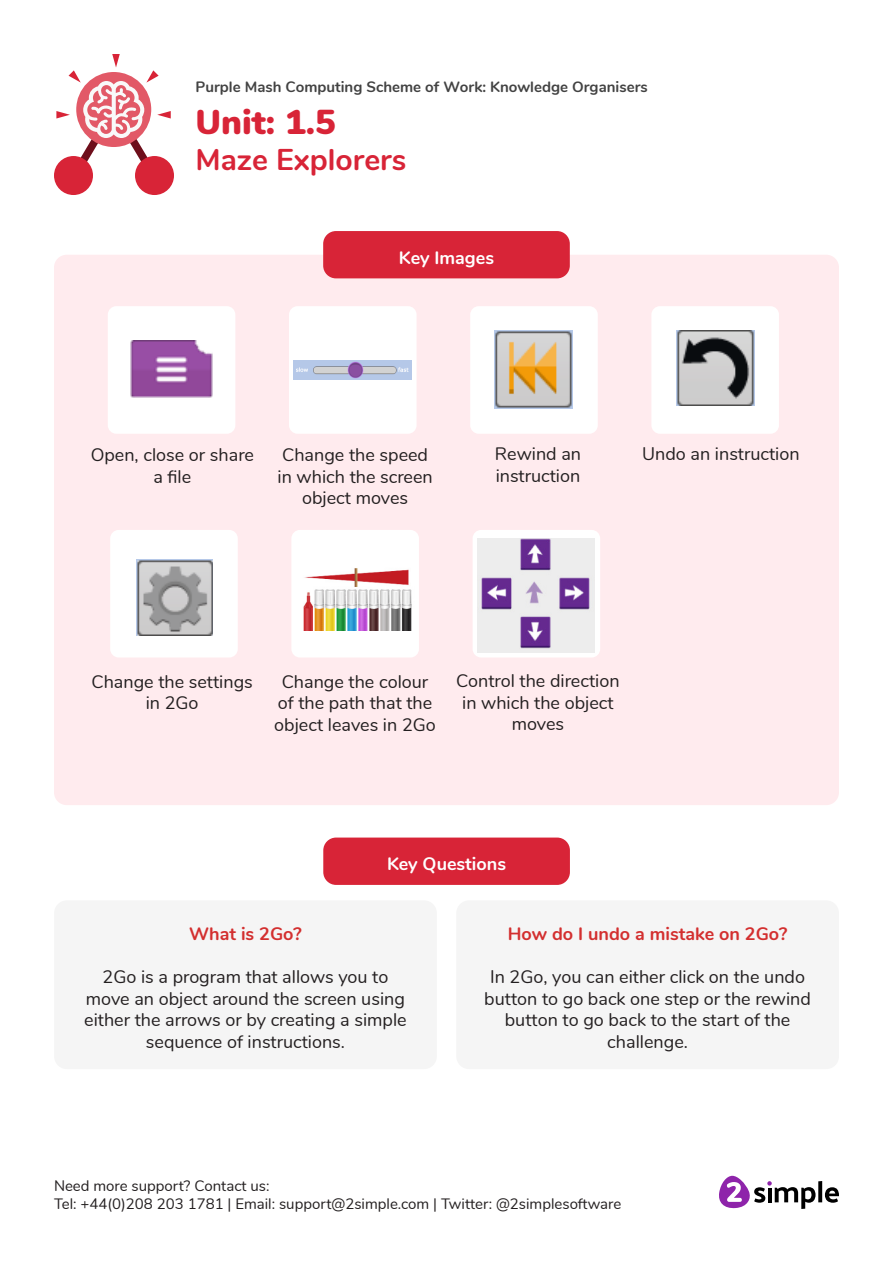
<style>
.page{position:relative;width:893px;height:1263px;background:#fff}
.page>*{position:absolute;margin:0;border:0;box-sizing:border-box;transform-origin:0 0}
.t1{font:900 34.5px "Nunito";color:#d82437}
.t2{font:700 30px "Nunito";color:#d82437}
.t3{font:18px/21.6px "Nunito";color:#231f20;text-align:center}
.t4{font:700 18px "Nunito";color:#d32f2f}
.t5{font:700 18px "Nunito";color:#fff}
.t6{font:15px/18px "Nunito";color:#231f20}
.t7{font:700 15px "Nunito";color:#424242}
</style>
<div class="page">
<svg style="left:818px;top:1181px;width:4px;height:21px"></svg>
<svg style="left:825px;top:1187px;width:14px;height:16px"></svg>
<svg style="left:719px;top:1176px;width:96px;height:33px"></svg>
<div style="left:54px;top:156px;width:39px;height:39px;background:#d82437;border-radius:50%"></div>
<div style="left:135px;top:156px;width:39px;height:39px;background:#d82437;border-radius:50%"></div>
<svg style="left:56px;top:54px;width:115px;height:133px"></svg>
<div style="left:54px;top:255px;width:785px;height:550px;background:#ffebee;border-radius:13px"></div>
<div style="left:323px;top:231px;width:247px;height:47px;background:#d82437;border-radius:13px"></div>
<div style="left:323px;top:837px;width:247px;height:48px;background:#d82437;border-radius:13px"></div>
<div style="left:456px;top:900px;width:383px;height:169px;background:#f5f5f5;border-radius:13px"></div>
<div style="left:54px;top:900px;width:383px;height:169px;background:#f5f5f5;border-radius:13px"></div>
<div style="left:108px;top:306px;width:127px;height:128px;background:#fff;border-radius:9px"></div>
<img style="left:130px;top:341px;width:83px;height:57px">
<div style="left:289px;top:306px;width:128px;height:128px;background:#fff;border-radius:9px"></div>
<div style="left:470px;top:306px;width:128px;height:128px;background:#fff;border-radius:9px"></div>
<div style="left:651px;top:306px;width:128px;height:128px;background:#fff;border-radius:9px"></div>
<div style="left:110px;top:530px;width:128px;height:127px;background:#fff;border-radius:9px"></div>
<div style="left:291px;top:530px;width:128px;height:127px;background:#fff;border-radius:9px"></div>
<div style="left:473px;top:530px;width:127px;height:127px;background:#fff;border-radius:9px"></div>
<img style="left:294px;top:361px;width:118px;height:18px">
<img style="left:303px;top:568px;width:109px;height:62px">
<img style="left:477px;top:539px;width:117px;height:113px">
<img style="left:495px;top:331px;width:78px;height:78px">
<img style="left:676px;top:331px;width:78px;height:75px">
<img style="left:136px;top:559px;width:77px;height:77px">
<p class="t7" style="left:196px;top:76px;width:454px">Purple Mash Computing Scheme of Work: Knowledge Organisers</p>
<p class="t1" style="left:196px;top:96px;width:142px">Unit: 1.5</p>
<p class="t2" style="left:196px;top:137px;width:212px">Maze Explorers</p>
<p class="t5" style="left:399px;top:244px;width:97px">Key Images</p>
<p class="t3" style="left:91px;top:443px;width:165px">Open, close or share a file</p>
<p class="t3" style="left:278px;top:443px;width:157px">Change the speed in which the screen object moves</p>
<p class="t3" style="left:495px;top:442px;width:88px;text-align:left">Rewind an instruction</p>
<p class="t3" style="left:642px;top:442px;width:159px">Undo an instruction</p>
<p class="t3" style="left:92px;top:670px;width:163px">Change the settings in 2Go</p>
<p class="t3" style="left:274px;top:670px;width:163px">Change the colour of the path that the object leaves in 2Go</p>
<p class="t3" style="left:456px;top:669px;width:165px">Control the direction in which the object moves</p>
<p class="t5" style="left:387px;top:850px;width:121px">Key Questions</p>
<p class="t4" style="left:189px;top:920px;width:114px">What is 2Go?</p>
<p class="t3" style="left:84px;top:965px;width:324px">2Go is a program that allows you to move an object around the screen using either the arrows or by creating a simple sequence of instructions.</p>
<p class="t4" style="left:508px;top:920px;width:281px">How do I undo a mistake on 2Go?</p>
<p class="t3" style="left:484px;top:965px;width:328px">In 2Go, you can either click on the undo button to go back one step or the rewind button to go back to the start of the challenge.</p>
<p class="t6" style="left:54px;top:1176px;width:569px">Need more support? Contact us:<br>Tel: +44(0)208 203 1781 | Email: support@2simple.com | Twitter: @2simplesoftware</p>
</div>
